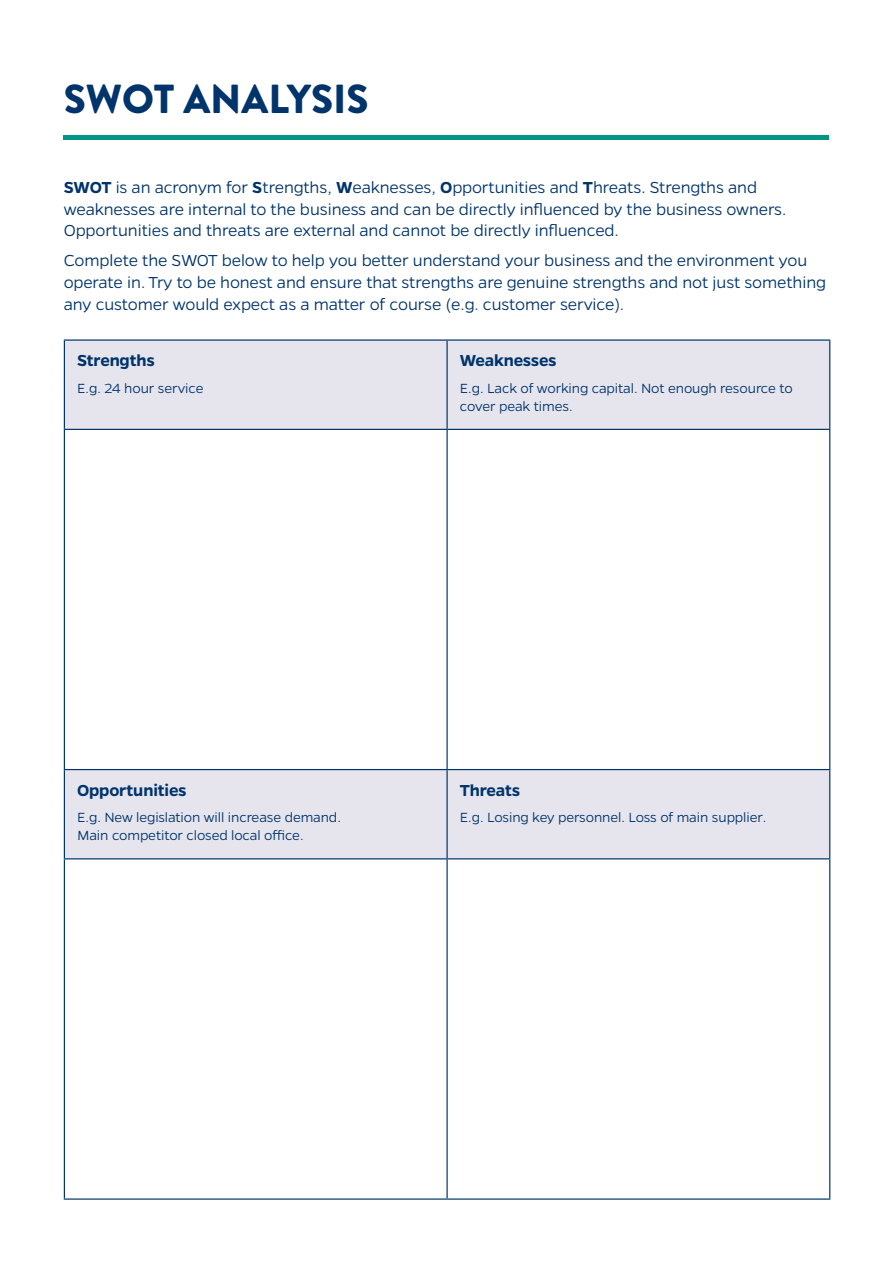
<style>
.page{position:relative;width:893px;height:1263px;background:#fff}
.page>*{position:absolute;margin:0;border:0;box-sizing:border-box;transform-origin:0 0}
.t1{font:900 40.5px "Brandon Grotesque";color:#00346a}
.t2{font:300 18px/21.6px "Gentona";letter-spacing:-.01em;color:#00346a}
.t3{font:600 18px "Gentona";letter-spacing:-.01em;color:#00346a}
.t4{font:300 15px/18px "Gentona";letter-spacing:-.01em;color:#00346a}
.s1{font-weight:600}
</style>
<div class="page">
<svg style="left:65px;top:341px;width:764px;height:517px"></svg>
<hr style="left:64px;top:339px;width:383px;height:2px;background:#00346a">
<hr style="left:64px;top:341px;width:1px;height:88px;background:#00346a">
<hr style="left:64px;top:429px;width:383px;height:1px;background:#00346a">
<hr style="left:64px;top:430px;width:1px;height:339px;background:#00346a">
<hr style="left:64px;top:769px;width:383px;height:1px;background:#00346a">
<hr style="left:64px;top:770px;width:1px;height:88px;background:#00346a">
<hr style="left:64px;top:858px;width:383px;height:1px;background:#00346a">
<hr style="left:64px;top:859px;width:1px;height:339px;background:#00346a">
<hr style="left:64px;top:1198px;width:383px;height:2px;background:#00346a">
<hr style="left:447px;top:339px;width:383px;height:2px;background:#00346a">
<hr style="left:446px;top:341px;width:2px;height:88px;background:#00346a">
<hr style="left:829px;top:341px;width:1px;height:88px;background:#00346a">
<hr style="left:447px;top:429px;width:383px;height:1px;background:#00346a">
<hr style="left:446px;top:430px;width:2px;height:339px;background:#00346a">
<hr style="left:829px;top:430px;width:1px;height:339px;background:#00346a">
<hr style="left:447px;top:769px;width:383px;height:1px;background:#00346a">
<hr style="left:446px;top:770px;width:2px;height:88px;background:#00346a">
<hr style="left:829px;top:770px;width:1px;height:88px;background:#00346a">
<hr style="left:447px;top:858px;width:383px;height:1px;background:#00346a">
<hr style="left:446px;top:859px;width:2px;height:339px;background:#00346a">
<hr style="left:829px;top:859px;width:1px;height:339px;background:#00346a">
<hr style="left:447px;top:1198px;width:383px;height:2px;background:#00346a">
<hr style="left:64px;top:136px;width:765px;height:4px;background:#009584">
<h1 class="t1" style="left:64px;top:71px;width:307px">SWOT ANALYSIS</h1>
<p class="t2" style="left:64px;top:176px;width:724px"><span class="s1">SWOT</span> is an acronym for <span class="s1">S</span>trengths, <span class="s1">W</span>eaknesses, <span class="s1">O</span>pportunities and <span class="s1">T</span>hreats. Strengths and weaknesses are internal to the business and can be directly influenced by the business owners.<br>Opportunities and threats are external and cannot be directly influenced.</p>
<p class="t2" style="left:64px;top:250px;width:764px">Complete the SWOT below to help you better understand your business and the environment you operate in. Try to be honest and ensure that strengths are genuine strengths and not just something any customer would expect as a matter of course (e.g. customer service).</p>
<p class="t3" style="left:77px;top:350px;width:79px">Strengths</p>
<p class="t4" style="left:77px;top:379px;width:128px">E.g. 24 hour service</p>
<p class="t3" style="left:460px;top:350px;width:98px">Weaknesses</p>
<p class="t4" style="left:460px;top:379px;width:334px">E.g. Lack of working capital. Not enough resource to cover peak times.</p>
<p class="t3" style="left:77px;top:780px;width:111px">Opportunities</p>
<p class="t4" style="left:77px;top:808px;width:265px">E.g. New legislation will increase demand.<br>Main competitor closed local office.</p>
<p class="t3" style="left:460px;top:780px;width:62px">Threats</p>
<p class="t4" style="left:460px;top:808px;width:308px">E.g. Losing key personnel. Loss of main supplier.</p>
</div>
